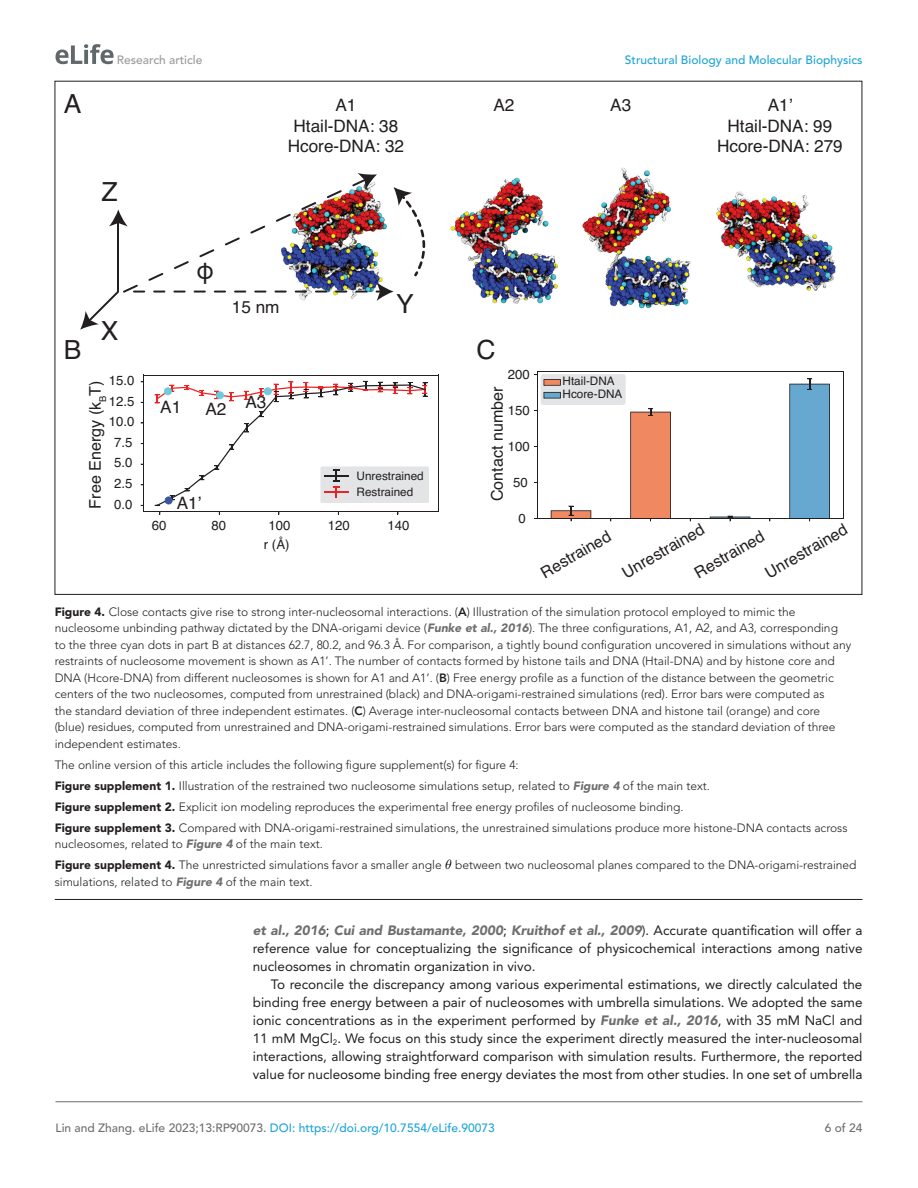
<style>
.page{position:relative;width:918px;height:1188px;background:#fff}
.page>*{position:absolute;margin:0;border:0;box-sizing:border-box;transform-origin:0 0}
.t1{font:26.4px "Helvetica";color:#231f20}
.t2{font:25.05px "Helvetica";color:#231f20}
.t3{font:17.1px/20.5px "Helvetica";color:#231f20;text-align:center}
.t4{font:16.05px/35.2px "Helvetica";color:#231f20}
.t5{font:13.5px/18px "Avenir LT Std";color:#231f20;text-align:justify}
.t6{font:13.2px "Helvetica";color:#231f20}
.t7{font:300 12px/16.5px "Avenir LT Std";color:#231f20}
.t8{font:500 12px "Avenir LT Std";color:#1ea4d7}
.t9{font:500 12px "Avenir LT Std";color:#9a9a9a}
.t10{font:500 12px "Avenir LT Std";color:#6e6e70}
.t11{font:11.7px/12.8px "Helvetica";color:#231f20}
.s1{font-weight:900}
.s2{font-weight:800}
.s3{font-weight:900;font-style:italic;color:#6e6e70}
.s4{font-family:"CMMI9";font-weight:400;font-size:13.5px;color:#000}
.s5{color:#6e6e70}
</style>
<div class="page">
<svg style="left:56px;top:44px;width:58px;height:20px"></svg>
<hr style="left:56px;top:1101px;width:806px;height:1px;background:#6e6e70">
<hr style="left:55px;top:899px;width:807px;height:1px;background:#231f20">
<img style="left:582px;top:167px;width:109px;height:142px">
<svg style="left:80px;top:173px;width:345px;height:157px"></svg>
<svg style="left:710px;top:516px;width:40px;height:5px"></svg>
<svg style="left:789px;top:378px;width:41px;height:143px;background:#6ba6c9"></svg>
<hr style="left:537px;top:371px;width:1px;height:148px;background:#231f20">
<hr style="left:843px;top:371px;width:1px;height:148px;background:#231f20">
<hr style="left:537px;top:518px;width:307px;height:1px;background:#231f20">
<hr style="left:537px;top:371px;width:307px;height:1px;background:#231f20">
<svg style="left:534px;top:374px;width:137px;height:147px"></svg>
<hr style="left:143px;top:375px;width:1px;height:137px;background:#231f20">
<hr style="left:438px;top:375px;width:1px;height:137px;background:#231f20">
<hr style="left:143px;top:511px;width:296px;height:1px;background:#231f20">
<hr style="left:143px;top:375px;width:296px;height:1px;background:#231f20">
<svg style="left:155px;top:381px;width:274px;height:125px"></svg>
<img style="left:450px;top:177px;width:108px;height:127px">
<img style="left:716px;top:191px;width:120px;height:100px">
<p class="t9" style="left:117px;top:53px;width:87px">Research article</p>
<p class="t8" style="left:625px;top:53px;width:239px">Structural Biology and Molecular Biophysics</p>
<h1 class="t1" style="left:64px;top:83px;width:19px">A</h1>
<h3 class="t3" style="left:288px;top:96px;width:118px">A1<br>Htail-DNA: 38<br>Hcore-DNA: 32</h3>
<h3 class="t3" style="left:493px;top:96px;width:22px">A2</h3>
<h3 class="t3" style="left:610px;top:96px;width:22px">A3</h3>
<h1 class="t1" style="left:102px;top:171px;width:18px">Z</h1>
<h1 class="t1" style="left:64px;top:329px;width:19px">B</h1>
<h1 class="t1" style="left:101px;top:310px;width:19px">X</h1>
<p class="t6" style="left:109px;top:370px;width:27px">15.0</p>
<h3 class="t4" style="left:78px;top:509px;width:129px;rotate:-90deg">Free Energy (k<sub>B</sub>T)</h3>
<p class="t6" style="left:109px;top:391px;width:27px">12.5</p>
<p class="t6" style="left:109px;top:411px;width:27px">10.0</p>
<p class="t6" style="left:114px;top:432px;width:20px">7.5</p>
<p class="t6" style="left:114px;top:453px;width:20px">5.0</p>
<p class="t6" style="left:114px;top:473px;width:20px">2.5</p>
<p class="t6" style="left:114px;top:494px;width:20px">0.0</p>
<h2 class="t2" style="left:196px;top:251px;width:20px">φ</h2>
<h3 class="t3" style="left:232px;top:297px;width:49px">15 nm</h3>
<h1 class="t1" style="left:396px;top:283px;width:19px">Y</h1>
<h3 class="t3" style="left:160px;top:397px;width:22px">A1</h3>
<h3 class="t3" style="left:205px;top:396px;width:62px">A2 A3</h3>
<h3 class="t3" style="left:177px;top:493px;width:26px">A1’</h3>
<p class="t11" style="left:357px;top:468px;width:69px;line-height:16.6px">Unrestrained<br>Restrained</p>
<h1 class="t1" style="left:477px;top:329px;width:21px">C</h1>
<p class="t6" style="left:508px;top:364px;width:24px">200</p>
<h3 class="t4" style="left:480px;top:501px;width:116px;rotate:-90deg">Contact number</h3>
<p class="t6" style="left:508px;top:400px;width:24px">150</p>
<p class="t6" style="left:508px;top:436px;width:24px">100</p>
<p class="t6" style="left:513px;top:472px;width:16px">50</p>
<p class="t11" style="left:563px;top:375px;width:61px">Htail-DNA<br>Hcore-DNA</p>
<h3 class="t3" style="left:717px;top:96px;width:127px">A1’<br>Htail-DNA: 99<br>Hcore-DNA: 279</h3>
<p class="t6" style="left:152px;top:515px;width:16px">60</p>
<p class="t6" style="left:211px;top:515px;width:16px">80</p>
<p class="t6" style="left:268px;top:515px;width:24px">100</p>
<p class="t6" style="left:328px;top:515px;width:24px">120</p>
<p class="t6" style="left:387px;top:515px;width:24px">140</p>
<p class="t6" style="left:264px;top:534px;width:27px">r (Å)</p>
<p class="t6" style="left:518px;top:508px;width:9px">0</p>
<h3 class="t4" style="left:740px;top:528px;width:94px;text-indent:-61px;rotate:-30deg">Restrained<br>Unrestrained</h3>
<h3 class="t4" style="left:534px;top:559px;width:79px;rotate:-30deg">Restrained</h3>
<h3 class="t4" style="left:615px;top:559px;width:94px;rotate:-30deg">Unrestrained</h3>
<p class="t7" style="left:55px;top:603px;width:798px"><span class="s1">Figure 4.</span> Close contacts give rise to strong inter-nucleosomal interactions. (<span class="s2">A</span>) Illustration of the simulation protocol employed to mimic the nucleosome unbinding pathway dictated by the DNA-origami device (<span class="s3">Funke et al., 2016</span>). The three configurations, A1, A2, and A3, corresponding to the three cyan dots in part B at distances 62.7, 80.2, and 96.3 Å. For comparison, a tightly bound configuration uncovered in simulations without any restraints of nucleosome movement is shown as A1’. The number of contacts formed by histone tails and DNA (Htail-DNA) and by histone core and DNA (Hcore-DNA) from different nucleosomes is shown for A1 and A1’. (<span class="s2">B</span>) Free energy profile as a function of the distance between the geometric centers of the two nucleosomes, computed from unrestrained (black) and DNA-origami-restrained simulations (red). Error bars were computed as<br>the standard deviation of three independent estimates. (<span class="s2">C</span>) Average inter-nucleosomal contacts between DNA and histone tail (orange) and core (blue) residues, computed from unrestrained and DNA-origami-restrained simulations. Error bars were computed as the standard deviation of three independent estimates.</p>
<p class="t7" style="left:55px;top:754px;width:794px;line-height:21px">The online version of this article includes the following figure supplement(s) for figure 4:<br><span class="s1">Figure supplement 1.</span> Illustration of the restrained two nucleosome simulations setup, related to <span class="s3">Figure 4</span> of the main text.<br><span class="s1">Figure supplement 2.</span> Explicit ion modeling reproduces the experimental free energy profiles of nucleosome binding.<br><span class="s1">Figure supplement 3.</span> Compared with DNA-origami-restrained simulations, the unrestrained simulations produce more histone-DNA contacts across</p>
<p class="t7" style="left:55px;top:834px;width:803px;line-height:21px">nucleosomes, related to <span class="s3">Figure 4</span> of the main text.<br><span class="s1">Figure supplement 4.</span> The unrestricted simulations favor a smaller angle <span class="s4">θ</span> between two nucleosomal planes compared to the DNA-origami-restrained</p>
<p class="t7" style="left:55px;top:873px;width:259px">simulations, related to <span class="s3">Figure 4</span> of the main text.</p>
<p class="t5" style="left:253px;top:922px;width:611px"><span class="s3">et al., 2016</span>; <span class="s3">Cui and Bustamante, 2000</span>; <span class="s3">Kruithof et al., 2009</span>). Accurate quantification will offer a reference value for conceptualizing the significance of physicochemical interactions among native nucleosomes in chromatin organization in vivo.</p>
<p class="t5" style="left:253px;top:976px;width:611px;text-indent:18px">To reconcile the discrepancy among various experimental estimations, we directly calculated the binding free energy between a pair of nucleosomes with umbrella simulations. We adopted the same ionic concentrations as in the experiment performed by <span class="s3">Funke et al., 2016</span>, with 35 mM NaCl and 11 mM MgCl<sub>2</sub>. We focus on this study since the experiment directly measured the inter-nucleosomal interactions, allowing straightforward comparison with simulation results. Furthermore, the reported value for nucleosome binding free energy deviates the most from other studies. In one set of umbrella</p>
<p class="t8" style="left:56px;top:1121px;width:441px"><span class="s5">Lin and Zhang. eLife 2023;13:RP90073.</span> DOI: https://doi.org/10.7554/eLife.90073</p>
<p class="t10" style="left:825px;top:1121px;width:39px">6 of 24</p>
</div>
